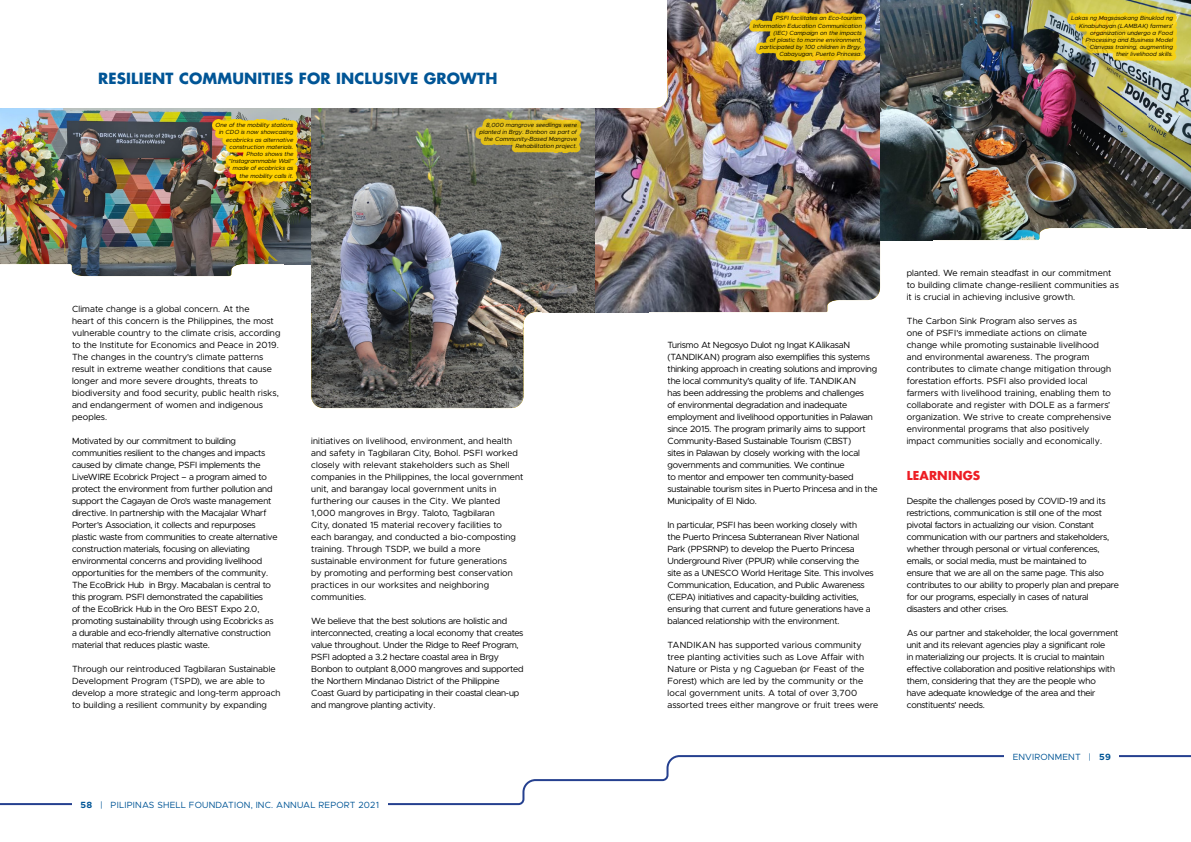
<style>
.page{position:relative;width:1191px;height:842px;background:#fff}
.page>*{position:absolute;margin:0;border:0;box-sizing:border-box;transform-origin:0 0}
.t1{font:700 15px "Futura";letter-spacing:.01em;color:#005596}
.t2{font:700 12px "Futura";letter-spacing:.01em;color:#ed1d24}
.t3{font:9px/12px "Metropolis";letter-spacing:-.01em;color:#000}
.t4{font:9px/12px "Metropolis";letter-spacing:.02em;color:#000}
.t5{font:9px "Metropolis";letter-spacing:.02em;color:#005596}
.t6{font:italic 6px/7.2px "Metropolis";letter-spacing:.02em;color:#000;text-align:right}
.s1{font-weight:700}
</style>
<div class="page">
<svg style="left:0;top:755px;width:1191px;height:51px"></svg>
<div style="left:1004px;top:744px;width:115px;height:24px;background:#fff"></div>
<div style="left:72px;top:792px;width:315px;height:24px;background:#fff"></div>
<img style="left:932px;top:0;width:259px;height:240px">
<img style="left:311px;top:108px;width:284px;height:300px">
<img style="left:0;top:108px;width:311px;height:168px">
<img style="left:648px;top:0;width:232px;height:312px">
<img style="left:284px;top:108px;width:27px;height:156px">
<img style="left:311px;top:108px;width:53px;height:204px">
<img style="left:543px;top:108px;width:105px;height:204px">
<img style="left:667px;top:0;width:53px;height:72px">
<img style="left:827px;top:0;width:53px;height:72px">
<img style="left:880px;top:0;width:52px;height:240px">
<img style="left:1147px;top:0;width:44px;height:228px">
<img style="left:212px;top:119px;width:85px;height:64px">
<div style="left:475px;top:118px;width:106px;height:35px;background:#ffd200;opacity:.8"></div>
<div style="left:1067px;top:12px;width:110px;height:48px;background:#ffd200;opacity:.8"></div>
<div style="left:749px;top:12px;width:117px;height:49px;background:#ffd200;opacity:.9"></div>
<h1 class="t1" style="left:98px;top:68px;width:401px">RESILIENT COMMUNITIES FOR INCLUSIVE GROWTH</h1>
<p class="t6" style="left:215px;top:122px;width:79px">One of the mobility stations in CDO is now showcasing ecobricks as alternative construction materials.<br>Photo shows the “Instagrammable Wall” made of ecobricks as<br>the mobility calls it.</p>
<p class="t6" style="left:479px;top:121px;width:99px">8,000 mangrove seedlings were planted in Brgy. Bonbon as part of the Community-Based Mangrove<br>Rehabilitation project.</p>
<p class="t4" style="left:72px;top:303px;width:210px">Climate change is a global concern. At the<br>heart of this concern is the Philippines, the most vulnerable country to the climate crisis, according to the Institute for Economics and Peace in 2019.<br>The changes in the country's climate patterns result in extreme weather conditions that cause longer and more severe droughts, threats to biodiversity and food security, public health risks, and endangerment of women and indigenous peoples.</p>
<p class="t3" style="left:72px;top:435px;width:207px">Motivated by our commitment to building communities resilient to the changes and impacts caused by climate change, PSFI implements the LiveWIRE Ecobrick Project – a program aimed to protect the environment from further pollution and support the Cagayan de Oro's waste management directive. In partnership with the Macajalar Wharf Porter's Association, it collects and repurposes plastic waste from communities to create alternative construction materials, focusing on alleviating environmental concerns and providing livelihood opportunities for the members of the community.<br>The EcoBrick Hub in Brgy. Macabalan is central to this program. PSFI demonstrated the capabilities<br>of the EcoBrick Hub in the Oro BEST Expo 2.0, promoting sustainability through using Ecobricks as a durable and eco-friendly alternative construction material that reduces plastic waste.</p>
<p class="t4" style="left:72px;top:663px;width:210px">Through our reintroduced Tagbilaran Sustainable Development Program (TSPD), we are able to develop a more strategic and long-term approach to building a resilient community by expanding</p>
<p class="t4" style="left:311px;top:435px;width:214px">initiatives on livelihood, environment, and health and safety in Tagbilaran City, Bohol. PSFI worked closely with relevant stakeholders such as Shell companies in the Philippines, the local government unit, and barangay local government units in furthering our causes in the City. We planted 1,000 mangroves in Brgy. Taloto, Tagbilaran<br>City, donated 15 material recovery facilities to each barangay, and conducted a bio-composting training. Through TSDP, we build a more sustainable environment for future generations<br>by promoting and performing best conservation practices in our worksites and neighboring communities.</p>
<p class="t3" style="left:311px;top:615px;width:214px">We believe that the best solutions are holistic and interconnected, creating a local economy that creates value throughout. Under the Ridge to Reef Program, PSFI adopted a 3.2 hectare coastal area in Brgy Bonbon to outplant 8,000 mangroves and supported the Northern Mindanao District of the Philippine Coast Guard by participating in their coastal clean-up and mangrove planting activity.</p>
<p class="t5" style="left:80px;top:799px;width:300px"><span class="s1">58</span> | PILIPINAS SHELL FOUNDATION, INC. ANNUAL REPORT 2021</p>
<p class="t6" style="left:753px;top:15px;width:110px">PSFI facilitates an Eco-tourism Information Education Communication (IEC) Campaign on the impacts<br>of plastic to marine environment, participated by 100 children in Brgy.<br>Cabayugan, Puerto Princesa.</p>
<p class="t6" style="left:1071px;top:15px;width:103px">Lakas ng Magsasakang Binuklod ng<br>Kinabuhayan (LAMBAK) farmers’ organization undergo a Food<br>Processing and Business Model<br>Canvass training, augmenting<br>their livelihood skills.</p>
<p class="t3" style="left:667px;top:339px;width:212px">Turismo At Negosyo Dulot ng Ingat KAlikasaN (TANDIKAN) program also exemplifies this systems thinking approach in creating solutions and improving the local community’s quality of life. TANDIKAN<br>has been addressing the problems and challenges<br>of environmental degradation and inadequate employment and livelihood opportunities in Palawan since 2015. The program primarily aims to support Community-Based Sustainable Tourism (CBST)<br>sites in Palawan by closely working with the local governments and communities. We continue<br>to mentor and empower ten community-based sustainable tourism sites in Puerto Princesa and in the Municipality of El Nido.</p>
<p class="t3" style="left:667px;top:519px;width:208px">In particular, PSFI has been working closely with<br>the Puerto Princesa Subterranean River National Park (PPSRNP) to develop the Puerto Princesa Underground River (PPUR) while conserving the site as a UNESCO World Heritage Site. This involves Communication, Education, and Public Awareness (CEPA) initiatives and capacity-building activities, ensuring that current and future generations have a balanced relationship with the environment.</p>
<p class="t4" style="left:667px;top:639px;width:212px">TANDIKAN has supported various community tree planting activities such as Love Affair with Nature or Pista y ng Cagueban (or Feast of the Forest) which are led by the community or the local government units. A total of over 3,700 assorted trees either mangrove or fruit trees were</p>
<p class="t4" style="left:906px;top:267px;width:214px">planted. We remain steadfast in our commitment to building climate change-resilient communities as it is crucial in achieving inclusive growth.</p>
<p class="t4" style="left:906px;top:315px;width:206px">The Carbon Sink Program also serves as<br>one of PSFI's immediate actions on climate change while promoting sustainable livelihood and environmental awareness. The program contributes to climate change mitigation through forestation efforts. PSFI also provided local farmers with livelihood training, enabling them to collaborate and register with DOLE as a farmers’ organization. We strive to create comprehensive environmental programs that also positively impact communities socially and economically.</p>
<h2 class="t2" style="left:906px;top:467px;width:75px">LEARNINGS</h2>
<p class="t3" style="left:906px;top:495px;width:213px">Despite the challenges posed by COVID-19 and its restrictions, communication is still one of the most pivotal factors in actualizing our vision. Constant communication with our partners and stakeholders, whether through personal or virtual conferences, emails, or social media, must be maintained to<br>ensure that we are all on the same page. This also contributes to our ability to properly plan and prepare for our programs, especially in cases of natural disasters and other crises.</p>
<p class="t3" style="left:906px;top:627px;width:213px">As our partner and stakeholder, the local government unit and its relevant agencies play a significant role<br>in materializing our projects. It is crucial to maintain effective collaboration and positive relationships with them, considering that they are the people who<br>have adequate knowledge of the area and their constituents' needs.</p>
<p class="t5" style="left:1012px;top:751px;width:100px">ENVIRONMENT | <span class="s1">59</span></p>
</div>
